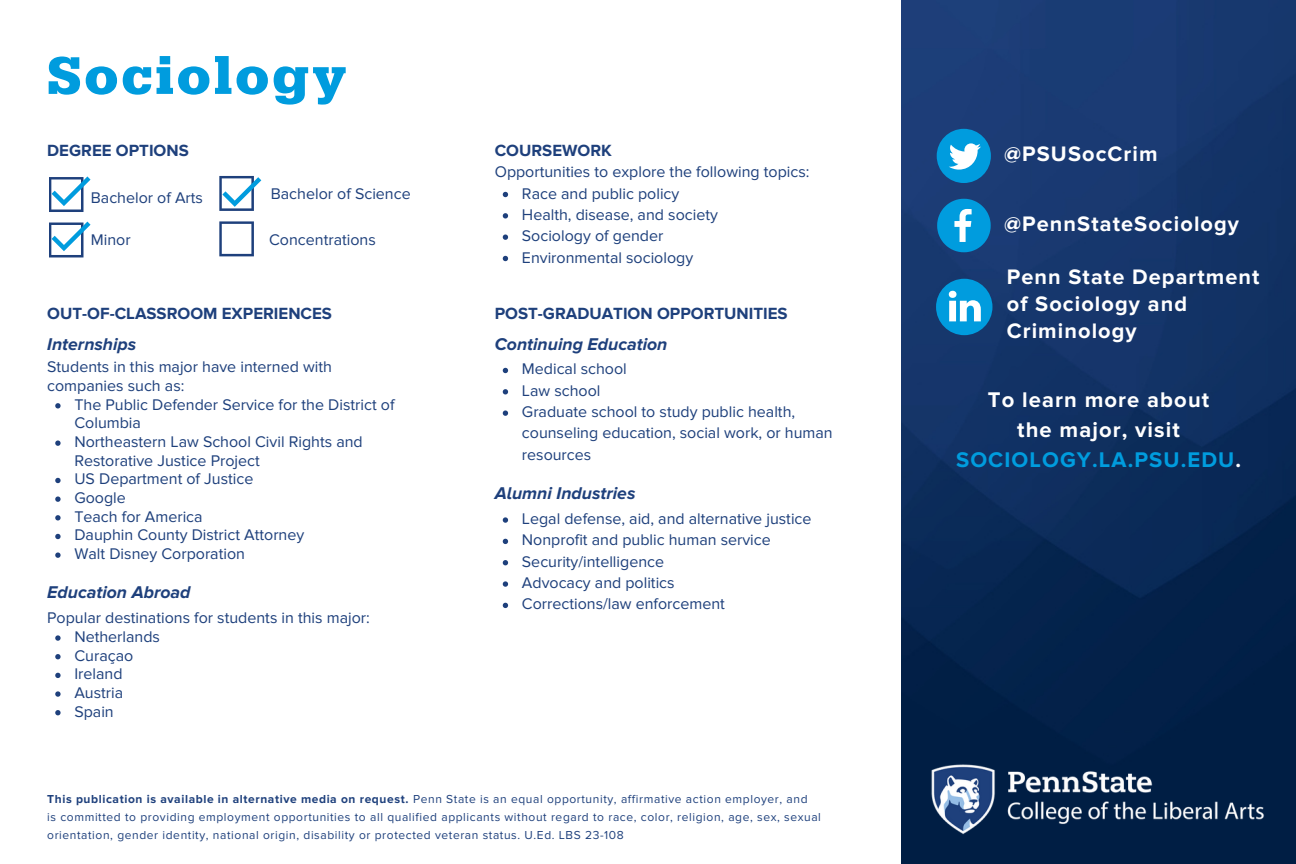
<style>
.page{position:relative;width:1296px;height:864px;background:#fff}
.page>*{position:absolute;margin:0;border:0;box-sizing:border-box;transform-origin:0 0}
.t1{font:900 56px "Serifa Std";letter-spacing:.05em;color:#009cde}
.t2{font:700 22px/30px "Proxima Nova";letter-spacing:.05em;color:#fff;text-align:center}
.t3{font:700 21.8px/27px "Proxima Nova";letter-spacing:.05em;color:#fff}
.t4{font:italic 700 17.6px "Proxima Nova A";color:#1e407c}
.t5{font:700 16.8px "Proxima Nova";color:#1e407c}
.t6{font:16px/18.6px "Proxima Nova";color:#1e407c}
.t7{font:12px/18px "Proxima Nova";letter-spacing:.05em;color:#1e407c}
.s1{font-weight:700}
.s2{color:#009cde}
</style>
<div class="page">
<img style="left:902px;top:0;width:394px;height:864px">
<div style="left:937px;top:129px;width:54px;height:54px;background:#009cde;border-radius:50%"></div>
<svg style="left:949px;top:143px;width:32px;height:27px"></svg>
<svg style="left:937px;top:199px;width:54px;height:53px;background:#1f91ca"></svg>
<svg style="left:503px;top:192px;width:5px;height:5px"></svg>
<svg style="left:503px;top:213px;width:5px;height:6px"></svg>
<svg style="left:503px;top:235px;width:5px;height:5px"></svg>
<svg style="left:503px;top:256px;width:5px;height:5px"></svg>
<svg style="left:55px;top:635px;width:6px;height:6px"></svg>
<svg style="left:55px;top:654px;width:6px;height:5px"></svg>
<svg style="left:55px;top:673px;width:6px;height:5px"></svg>
<svg style="left:55px;top:691px;width:6px;height:6px"></svg>
<svg style="left:55px;top:710px;width:6px;height:5px"></svg>
<svg style="left:55px;top:403px;width:6px;height:5px"></svg>
<svg style="left:55px;top:440px;width:6px;height:6px"></svg>
<svg style="left:55px;top:478px;width:6px;height:5px"></svg>
<svg style="left:55px;top:496px;width:6px;height:6px"></svg>
<svg style="left:55px;top:515px;width:6px;height:5px"></svg>
<svg style="left:55px;top:534px;width:6px;height:5px"></svg>
<svg style="left:55px;top:552px;width:6px;height:6px"></svg>
<svg style="left:503px;top:368px;width:5px;height:5px"></svg>
<svg style="left:503px;top:389px;width:5px;height:5px"></svg>
<svg style="left:503px;top:410px;width:5px;height:6px"></svg>
<svg style="left:503px;top:517px;width:5px;height:6px"></svg>
<svg style="left:503px;top:539px;width:5px;height:5px"></svg>
<svg style="left:503px;top:560px;width:5px;height:5px"></svg>
<svg style="left:503px;top:581px;width:5px;height:6px"></svg>
<svg style="left:503px;top:603px;width:5px;height:5px"></svg>
<svg style="left:49px;top:176px;width:42px;height:36px"></svg>
<svg style="left:49px;top:222px;width:42px;height:35px"></svg>
<svg style="left:219px;top:176px;width:42px;height:80px"></svg>
<svg style="left:936px;top:279px;width:56px;height:56px;background:#2d97cb"></svg>
<img style="left:902px;top:735px;width:391px;height:129px">
<h1 class="t1" style="left:47px;top:57px;width:301px">Sociology</h1>
<p class="t5" style="left:47px;top:140px;width:143px">DEGREE OPTIONS</p>
<p class="t6" style="left:91px;top:189px;width:114px">Bachelor of Arts</p>
<p class="t6" style="left:91px;top:231px;width:41px">Minor</p>
<p class="t6" style="left:271px;top:185px;width:141px">Bachelor of Science</p>
<p class="t6" style="left:269px;top:230px;width:108px">Concentrations</p>
<p class="t5" style="left:47px;top:303px;width:286px">OUT-OF-CLASSROOM EXPERIENCES</p>
<p class="t4" style="left:47px;top:334px;width:91px">Internships</p>
<p class="t6" style="left:47px;top:358px;width:286px">Students in this major have interned with companies such as:</p>
<p class="t6" style="left:74px;top:396px;width:322px">The Public Defender Service for the District of<br>Columbia<br>Northeastern Law School Civil Rights and<br>Restorative Justice Project<br>US Department of Justice<br>Google<br>Teach for America<br>Dauphin County District Attorney<br>Walt Disney Corporation</p>
<p class="t4" style="left:47px;top:582px;width:145px">Education Abroad</p>
<p class="t6" style="left:47px;top:609px;width:324px">Popular destinations for students in this major:</p>
<p class="t6" style="left:74px;top:628px;width:87px">Netherlands<br>Curaçao<br>Ireland<br>Austria<br>Spain</p>
<p class="t5" style="left:495px;top:140px;width:119px">COURSEWORK</p>
<p class="t6" style="left:495px;top:163px;width:316px">Opportunities to explore the following topics:</p>
<p class="t6" style="left:522px;top:183px;width:197px;line-height:21.4px">Race and public policy<br>Health, disease, and society<br>Sociology of gender<br>Environmental sociology</p>
<p class="t5" style="left:495px;top:303px;width:294px">POST-GRADUATION OPPORTUNITIES</p>
<p class="t4" style="left:495px;top:334px;width:174px">Continuing Education</p>
<p class="t6" style="left:522px;top:359px;width:312px;line-height:21.4px">Medical school<br>Law school<br>Graduate school to study public health, counseling education, social work, or human resources</p>
<p class="t4" style="left:495px;top:483px;width:142px">Alumni Industries</p>
<p class="t6" style="left:522px;top:508px;width:291px;line-height:21.4px">Legal defense, aid, and alternative justice<br>Nonprofit and public human service<br>Security/intelligence<br>Advocacy and politics<br>Corrections/law enforcement</p>
<p class="t7" style="left:47px;top:790px;width:775px"><span class="s1">This publication is available in alternative media on request.</span> Penn State is an equal opportunity, affirmative action employer, and<br>is committed to providing employment opportunities to all qualified applicants without regard to race, color, religion, age, sex, sexual orientation, gender identity, national origin, disability or protected veteran status. U.Ed. LBS 23-108</p>
<h3 class="t3" style="left:1004px;top:141px;width:155px">@PSUSocCrim</h3>
<h3 class="t3" style="left:1004px;top:210px;width:236px">@PennStateSociology</h3>
<h3 class="t3" style="left:1007px;top:264px;width:254px">Penn State Department of Sociology and<br>Criminology</h3>
<h2 class="t2" style="left:956px;top:385px;width:287px">To learn more about<br>the major, visit<br><span class="s2">SOCIOLOGY.LA.PSU.EDU</span>.</h2>
</div>
